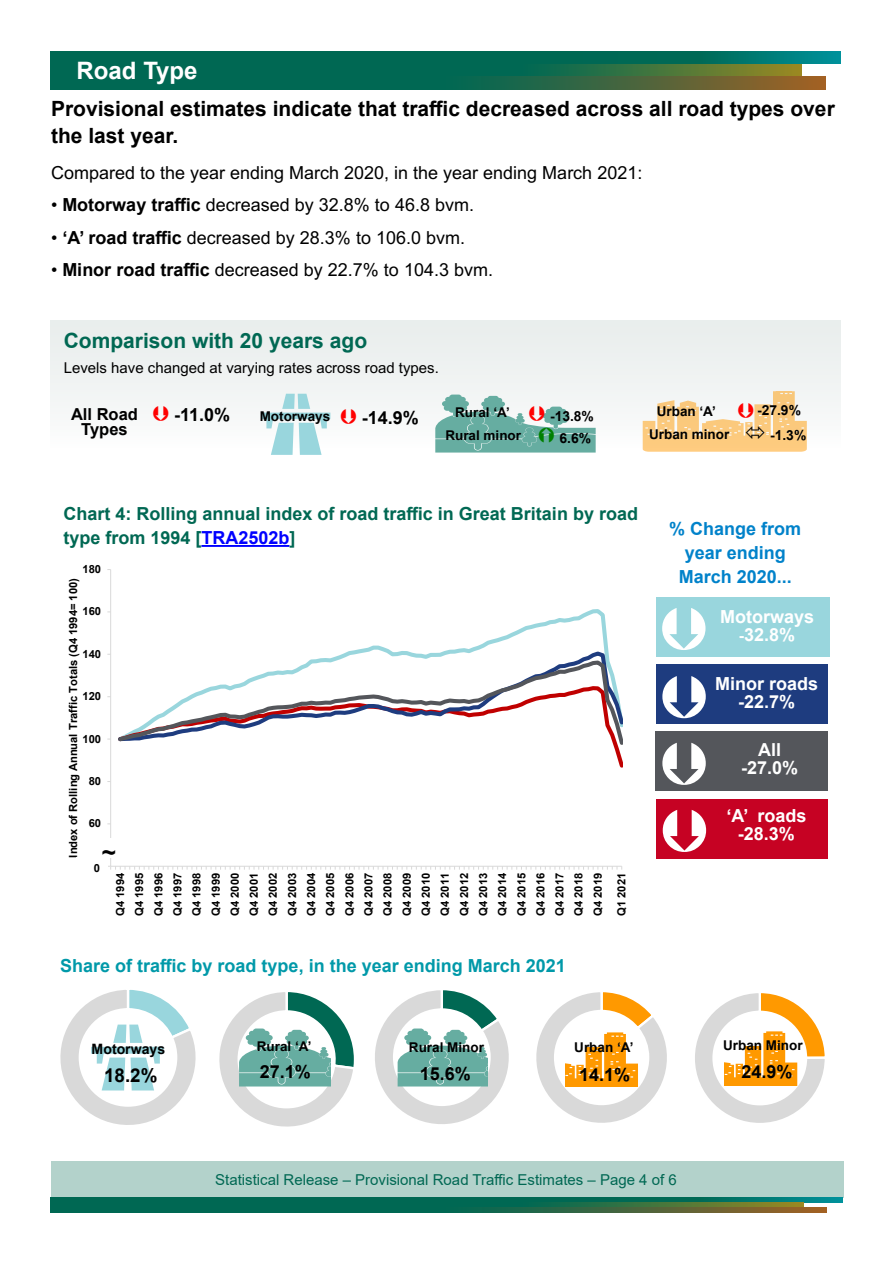
<style>
.page{position:relative;width:893px;height:1263px;background:#fff}
.page>*{position:absolute;margin:0;border:0;box-sizing:border-box;transform-origin:0 0}
.t1{font:700 24px "Arial";color:#fff}
.Front_page_main_text{font:700 21px/27px "Arial";color:#000}
.Front_page_main_text-2{font:700 21px "Arial";color:#006853}
.t2{font:700 19.05px "Arial";color:#000}
.Front_page_main_text-3{font:18px "Arial MT2";color:#000}
.Front_page_main_text-4{font:700 18px "Arial";color:#006853}
.t3{font:700 18px/18px "Arial";color:#fff;text-align:center}
.Front_page_main_text-5{font:700 18px "Arial";color:#0099a9}
.t4{font:700 18px/24px "Arial";color:#0082ca;text-align:center}
.t5{font:700 18px "Arial";color:#000}
.t6{font:18px "Arial Bold MT2";color:#fff}
.t7{font:700 16.5px/15px "Arial";color:#000;text-align:center}
.t8{font:15px "Arial";color:#006853}
.Front_page_main_text-6{font:15px "Arial MT2";color:#000}
.t9{font:700 14.25px "Arial";color:#000}
.t10{font:700 13.8px/21.9px "Arial";color:#000;text-align:center}
.t11{font:700 13.5px/23.1px "Arial";color:#000;text-align:center}
.t12{font:13.5px/23.2px "Arial Bold MT2";color:#000;text-align:center}
.t13{font:700 11.25px/19px "Arial";color:#000;text-align:justify}
.s1{font-family:"Arial";font-weight:700}
.s2{color:#00f}
.s3{font-family:"Arial Bold MT2";font-weight:400}
.s4{font-size:15.75px}
</style>
<div class="page">
<div style="left:51px;top:1161px;width:792px;height:36px;background:#b3d2cb"></div>
<svg style="left:50px;top:1197px;width:792px;height:5px;background:#006b59"></svg>
<svg style="left:50px;top:1202px;width:753px;height:5px;background:#1b6d4a"></svg>
<svg style="left:50px;top:1207px;width:777px;height:6px;background:#256647"></svg>
<hr style="left:110px;top:569px;width:1px;height:297px;background:#d9d9d9">
<svg style="left:108px;top:866px;width:514px;height:4px"></svg>
<svg style="left:361px;top:609px;width:248px;height:40px"></svg>
<svg style="left:331px;top:649px;width:278px;height:9px"></svg>
<svg style="left:118px;top:658px;width:504px;height:90px"></svg>
<div style="left:98px;top:838px;width:21px;height:20px;background:#fff"></div>
<svg style="left:51px;top:64px;width:751px;height:13px;background:#1b6d4a"></svg>
<svg style="left:51px;top:51px;width:790px;height:13px;background:#006b59"></svg>
<svg style="left:51px;top:77px;width:774px;height:12px;background:#256647"></svg>
<hr style="left:201px;top:545px;width:88px;height:2px;background:#00f">
<div style="left:657px;top:597px;width:173px;height:59px;background:#99d6dd"></div>
<div style="left:656px;top:799px;width:172px;height:59px;background:#c60223"></div>
<div style="left:656px;top:664px;width:172px;height:59px;background:#1e3c7f"></div>
<div style="left:655px;top:731px;width:172px;height:59px;background:#54565b"></div>
<div style="left:51px;top:320px;width:790px;height:127px;background:#eff2f1"></div>
<svg style="left:261px;top:394px;width:69px;height:61px"></svg>
<svg style="left:60px;top:990px;width:136px;height:135px"></svg>
<svg style="left:219px;top:992px;width:135px;height:135px"></svg>
<svg style="left:375px;top:990px;width:134px;height:134px"></svg>
<svg style="left:536px;top:992px;width:131px;height:131px"></svg>
<svg style="left:695px;top:993px;width:130px;height:130px"></svg>
<svg style="left:435px;top:395px;width:160px;height:58px"></svg>
<svg style="left:643px;top:391px;width:163px;height:61px"></svg>
<p class="t1" style="left:77px;top:54px;width:122px">Road Type</p>
<p class="Front_page_main_text" style="left:51px;top:95px;width:785px">Provisional estimates indicate that traffic decreased across all road types over the last year.</p>
<p class="Front_page_main_text-3" style="left:51px;top:160px;width:593px">Compared to the year ending March 2020, in the year ending March 2021:</p>
<p class="Front_page_main_text-3" style="left:51px;top:192px;width:424px">• <span class="s1">Motorway traffic</span> decreased by 32.8% to 46.8 bvm.</p>
<p class="Front_page_main_text-3" style="left:51px;top:225px;width:416px">• <span class="s1">‘A’ road traffic</span> decreased by 28.3% to 106.0 bvm.</p>
<p class="Front_page_main_text-3" style="left:51px;top:257px;width:443px">• <span class="s1">Minor road traffic</span> decreased by 22.7% to 104.3 bvm.</p>
<p class="Front_page_main_text-2" style="left:64px;top:326px;width:305px">Comparison with 20 years ago</p>
<p class="Front_page_main_text-6" style="left:64px;top:358px;width:377px">Levels have changed at varying rates across road types.</p>
<p class="t7" style="left:71px;top:407px;width:68px">All Road<br>Types</p>
<p class="t5" style="left:174px;top:402px;width:58px">-11.0%</p>
<p class="t11" style="left:260px;top:405px;width:72px">Motorways</p>
<p class="t5" style="left:362px;top:405px;width:59px">-14.9%</p>
<p class="t10" style="left:550px;top:405px;width:45px">-13.8%<br>6.6%</p>
<p class="t12" style="left:445px;top:401px;width:77px">Rural ‘A’<br>Rural minor</p>
<p class="t11" style="left:649px;top:400px;width:82px">Urban ‘A’<br>Urban minor</p>
<p class="t10" style="left:757px;top:399px;width:45px">-27.9%</p>
<p class="t10" style="left:770px;top:424px;width:38px">-1.3%</p>
<p class="Front_page_main_text-4" style="left:63px;top:501px;width:576px">Chart 4: Rolling annual index of road traffic in Great Britain by road</p>
<p class="Front_page_main_text-4" style="left:63px;top:525px;width:234px">type from 1994 [<span class="s2">TRA2502b</span><span class="s3">]</span></p>
<p class="t13" style="left:83px;top:560px;width:20px">180</p>
<p class="t13" style="left:64px;top:857px;width:281px;rotate:-90deg">Index of Rolling Annual Traffic Totals (Q4 1994= 100)</p>
<p class="t13" style="left:83px;top:602px;width:20px">160</p>
<p class="t13" style="left:83px;top:644px;width:20px">140</p>
<p class="t13" style="left:83px;top:687px;width:20px">120</p>
<p class="t13" style="left:83px;top:729px;width:20px">100</p>
<p class="t13" style="left:89px;top:772px;width:14px">80</p>
<p class="t13" style="left:89px;top:814px;width:14px">60</p>
<p class="t13" style="left:94px;top:858px;width:24px">0<sup>~</sup></p>
<p class="t13" style="left:111px;top:916px;width:44px;rotate:-90deg">Q4 1994<br>Q4 1995<br>Q4 1996<br>Q4 1997<br>Q4 1998<br>Q4 1999<br>Q4 2000<br>Q4 2001<br>Q4 2002<br>Q4 2003<br>Q4 2004<br>Q4 2005<br>Q4 2006<br>Q4 2007<br>Q4 2008<br>Q4 2009<br>Q4 2010<br>Q4 2011<br>Q4 2012<br>Q4 2013<br>Q4 2014<br>Q4 2015<br>Q4 2016<br>Q4 2017<br>Q4 2018<br>Q4 2019</p>
<p class="t13" style="left:612px;top:916px;width:44px;rotate:-90deg">Q1 2021</p>
<p class="Front_page_main_text-5" style="left:60px;top:953px;width:507px">Share of traffic by road type, in the year ending March 2021</p>
<h3 class="t4" style="left:669px;top:517px;width:134px">% Change from year ending<br>March 2020...</h3>
<h3 class="t3" style="left:720px;top:607px;width:96px">Motorways <span class="s4">-</span>32.8%</h3>
<h3 class="t3" style="left:715px;top:675px;width:105px">Minor roads -22.7%</h3>
<h3 class="t6" style="left:758px;top:737px;width:25px">All</h3>
<h3 class="t3" style="left:741px;top:759px;width:59px">-27.0%</h3>
<h3 class="t3" style="left:726px;top:807px;width:82px">‘A’ roads -28.3%</h3>
<p class="t9" style="left:92px;top:1039px;width:75px">Motorways</p>
<h3 class="t2" style="left:104px;top:1062px;width:55px">18.2%</h3>
<p class="t12" style="left:257px;top:1035px;width:56px">Rural ‘A’</p>
<p class="t11" style="left:409px;top:1035px;width:77px">Rural Minor</p>
<h3 class="t5" style="left:420px;top:1060px;width:53px">15.6%</h3>
<p class="t5" style="left:260px;top:1059px;width:53px">27.1%</p>
<p class="t11" style="left:723px;top:1034px;width:81px">Urban Minor</p>
<p class="t11" style="left:574px;top:1036px;width:61px">Urban ‘A’</p>
<h3 class="t5" style="left:579px;top:1062px;width:53px">14.1%</h3>
<h3 class="t5" style="left:742px;top:1059px;width:53px">24.9%</h3>
<h3 class="t8" style="left:215px;top:1169px;width:463px">Statistical Release – Provisional Road Traffic Estimates – Page 4 of 6</h3>
</div>
